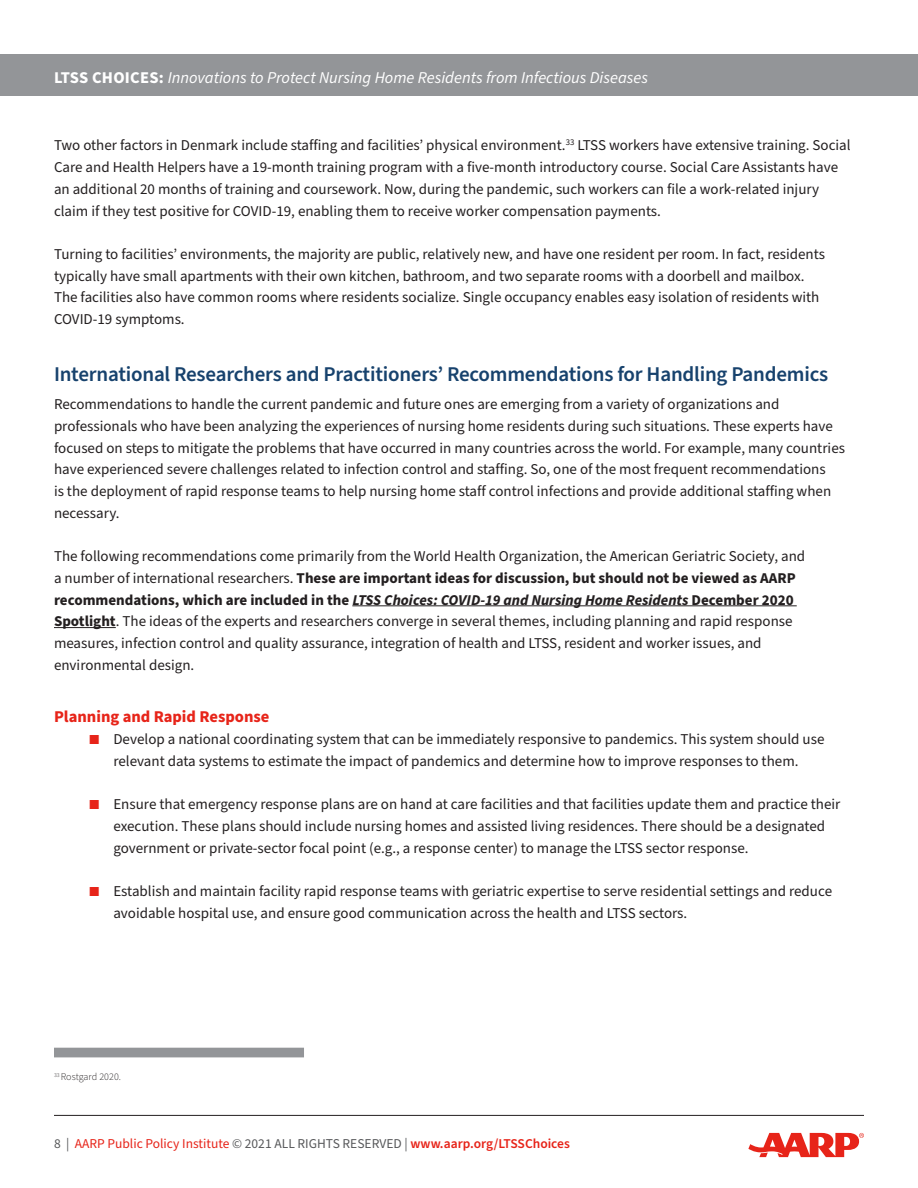
<style>
.page{position:relative;width:918px;height:1188px;background:#fff}
.page>*{position:absolute;margin:0;border:0;box-sizing:border-box;transform-origin:0 0}
.t1{font:600 21px "Source Sans Pro";letter-spacing:-.01em;color:#17426d}
.t2{font:italic 16.5px "Source Sans Pro";color:#fff}
.t3{font:700 16.5px "Source Sans Pro";color:#e72419}
.t4{font:15px/21.8px "Source Sans Pro";color:#231f20}
.t5{font:13.5px "Source Sans Pro";color:#57585a}
.t6{font:300 10.2px "Source Sans Pro";color:#231f20}
.s1{font-weight:700;font-style:normal}
.s2{font-weight:700}
.s3{font-weight:700;font-style:italic}
.s4{font-family:"Arial";font-size:19.5px;color:#e72419}
.s5{color:#e72419}
.s6{font-weight:600;color:#e72419}
</style>
<div class="page">
<svg style="left:748px;top:1133px;width:116px;height:24px"></svg>
<hr style="left:54px;top:1115px;width:810px;height:1px;background:#231f20">
<div style="left:0;top:54px;width:918px;height:41px;background:#939598"></div>
<hr style="left:352px;top:605px;width:445px;height:1px;background:#231f20">
<hr style="left:54px;top:627px;width:62px;height:1px;background:#231f20">
<div style="left:54px;top:1048px;width:250px;height:9px;background:#939598"></div>
<p class="t2" style="left:54px;top:67px;width:596px"><span class="s1">LTSS CHOICES:</span> Innovations to Protect Nursing Home Residents from Infectious Diseases</p>
<p class="t4" style="left:54px;top:135px;width:798px">Two other factors in Denmark include staffing and facilities’ physical environment.<sup>33</sup> LTSS workers have extensive training. Social Care and Health Helpers have a 19-month training program with a five-month introductory course. Social Care Assistants have an additional 20 months of training and coursework. Now, during the pandemic, such workers can file a work-related injury claim if they test positive for COVID-19, enabling them to receive worker compensation payments.</p>
<p class="t4" style="left:54px;top:244px;width:773px">Turning to facilities’ environments, the majority are public, relatively new, and have one resident per room. In fact, residents typically have small apartments with their own kitchen, bathroom, and two separate rooms with a doorbell and mailbox.<br>The facilities also have common rooms where residents socialize. Single occupancy enables easy isolation of residents with COVID-19 symptoms.</p>
<h1 class="t1" style="left:54px;top:360px;width:776px">International Researchers and Practitioners’ Recommendations for Handling Pandemics</h1>
<p class="t4" style="left:54px;top:394px;width:793px">Recommendations to handle the current pandemic and future ones are emerging from a variety of organizations and professionals who have been analyzing the experiences of nursing home residents during such situations. These experts have focused on steps to mitigate the problems that have occurred in many countries across the world. For example, many countries have experienced severe challenges related to infection control and staffing. So, one of the most frequent recommendations<br>is the deployment of rapid response teams to help nursing home staff control infections and provide additional staffing when necessary.</p>
<p class="t4" style="left:54px;top:546px;width:753px">The following recommendations come primarily from the World Health Organization, the American Geriatric Society, and a number of international researchers. <span class="s2">These are important ideas for discussion, but should not be viewed as AARP recommendations, which are included in the</span> <span class="s3">LTSS Choices: COVID-19 and Nursing Home Residents</span> <span class="s2">December 2020<br>Spotlight</span>. The ideas of the experts and researchers converge in several themes, including planning and rapid response measures, infection control and quality assurance, integration of health and LTSS, resident and worker issues, and environmental design.</p>
<p class="t3" style="left:54px;top:705px;width:217px">Planning and Rapid Response</p>
<p class="t4" style="left:89px;top:729px;width:737px;text-align:center"><span class="s4">■</span> Develop a national coordinating system that can be immediately responsive to pandemics. This system should use relevant data systems to estimate the impact of pandemics and determine how to improve responses to them.</p>
<p class="t4" style="left:113px;top:794px;width:729px;text-indent:-25px"><span class="s4">■</span> Ensure that emergency response plans are on hand at care facilities and that facilities update them and practice their execution. These plans should include nursing homes and assisted living residences. There should be a designated government or private-sector focal point (e.g., a response center) to manage the LTSS sector response.</p>
<p class="t4" style="left:113px;top:880px;width:720px;text-indent:-25px"><span class="s4">■</span> Establish and maintain facility rapid response teams with geriatric expertise to serve residential settings and reduce avoidable hospital use, and ensure good communication across the health and LTSS sectors.</p>
<p class="t6" style="left:54px;top:1070px;width:69px"><sup>33</sup> Rostgard 2020.</p>
<p class="t5" style="left:54px;top:1134px;width:517px">8 | <span class="s5">AARP Public Policy Institute</span> © 2021 ALL RIGHTS RESERVED | <span class="s6">www.aarp.org/LTSSChoices</span></p>
</div>
